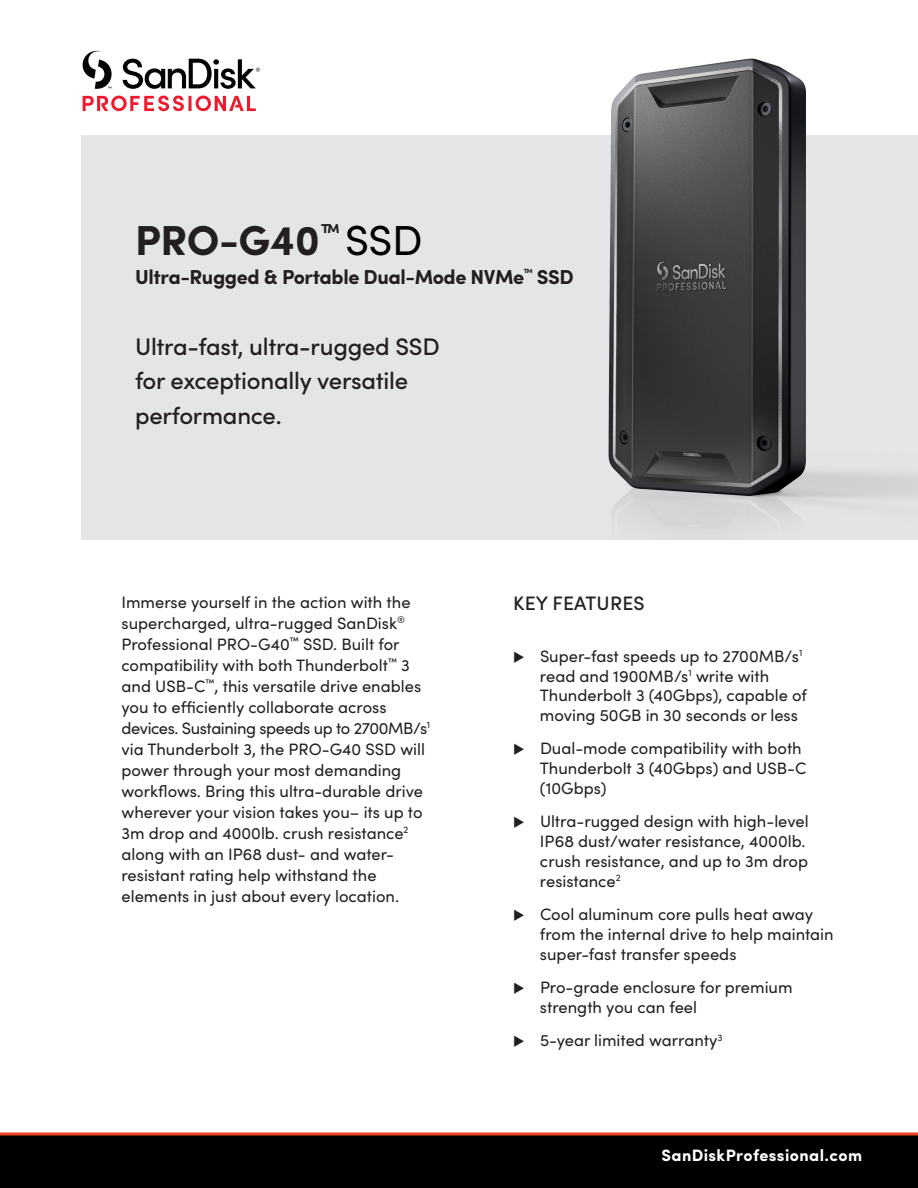
<style>
.page{position:relative;width:918px;height:1188px;background:#fff}
.page>*{position:absolute;margin:0;border:0;box-sizing:border-box;transform-origin:0 0}
.t1{font:700 42px "Sofia Pro";letter-spacing:-.01em;color:#231f20}
.t2{font:500 24px/34.5px "Sofia Pro";letter-spacing:-.01em;color:#231f20}
.t3{font:700 20.25px "Sofia Pro";letter-spacing:-.02em;color:#231f20}
.t4{font:500 19.5px "Sofia Pro";letter-spacing:.01em;color:#231f20}
.t5{font:16.5px/21px "Sofia Pro";color:#231f20}
.t6{font:700 16.5px "Sofia Pro";letter-spacing:.025em;color:#fff}
.s1{font-weight:400;color:#000001}
</style>
<div class="page">
<div style="left:81px;top:135px;width:836px;height:405px;background:#e4e5e7"></div>
<svg style="left:83px;top:51px;width:177px;height:38px"></svg>
<svg style="left:188px;top:96px;width:4px;height:15px"></svg>
<svg style="left:83px;top:96px;width:101px;height:15px"></svg>
<svg style="left:196px;top:96px;width:60px;height:15px"></svg>
<svg style="left:0;top:1132px;width:918px;height:56px;background:#0f0505"></svg>
<img style="left:608px;top:58px;width:310px;height:482px">
<p class="t1" style="left:135px;top:208px;width:289px">PRO-G40<sup>™</sup> <span class="s1">SSD</span></p>
<p class="t3" style="left:135px;top:261px;width:440px">Ultra-Rugged &amp; Portable Dual-Mode NVMe<sup>™</sup> SSD</p>
<p class="t2" style="left:135px;top:328px;width:306px">Ultra-fast, ultra-rugged SSD for exceptionally versatile performance.</p>
<p class="t5" style="left:122px;top:591px;width:310px">Immerse yourself in the action with the supercharged, ultra-rugged SanDisk<sup>® </sup>Professional PRO-G40<sup>™</sup> SSD. Built for compatibility with both Thunderbolt<sup>™</sup> 3 and USB-C<sup>™</sup>, this versatile drive enables you to efficiently collaborate across devices. Sustaining speeds up to 2700MB/s<sup>1 </sup>via Thunderbolt 3, the PRO-G40 SSD will power through your most demanding workflows. Bring this ultra-durable drive wherever your vision takes you– its up to 3m drop and 4000lb. crush resistance<sup>2 </sup>along with an IP68 dust- and water&shy;resistant rating help withstand the elements in just about every location.</p>
<p class="t4" style="left:513px;top:589px;width:133px">KEY FEATURES</p>
<p class="t5" style="left:540px;top:645px;width:269px;line-height:19.8px;text-indent:-27px">◆ Super-fast speeds up to 2700MB/s<sup>1 </sup>read and 1900MB/s<sup>1</sup> write with Thunderbolt 3 (40Gbps), capable of moving 50GB in 30 seconds or less</p>
<p class="t5" style="left:540px;top:738px;width:268px;line-height:19.8px;text-indent:-27px">◆ Dual-mode compatibility with both<br>Thunderbolt 3 (40Gbps) and USB-C (10Gbps)</p>
<p class="t5" style="left:540px;top:811px;width:270px;line-height:19.8px;text-indent:-27px">◆ Ultra-rugged design with high-level<br>IP68 dust/water resistance, 4000lb. crush resistance, and up to 3m drop resistance<sup>2</sup></p>
<p class="t5" style="left:540px;top:903px;width:295px;line-height:19.8px;text-indent:-27px">◆ Cool aluminum core pulls heat away from the internal drive to help maintain super-fast transfer speeds</p>
<p class="t5" style="left:540px;top:976px;width:254px;line-height:19.8px;text-indent:-27px">◆ Pro-grade enclosure for premium strength you can feel</p>
<p class="t5" style="left:513px;top:1029px;width:211px">◆ 5-year limited warranty<sup>3</sup></p>
<p class="t6" style="left:662px;top:1143px;width:202px">SanDiskProfessional.com</p>
</div>
